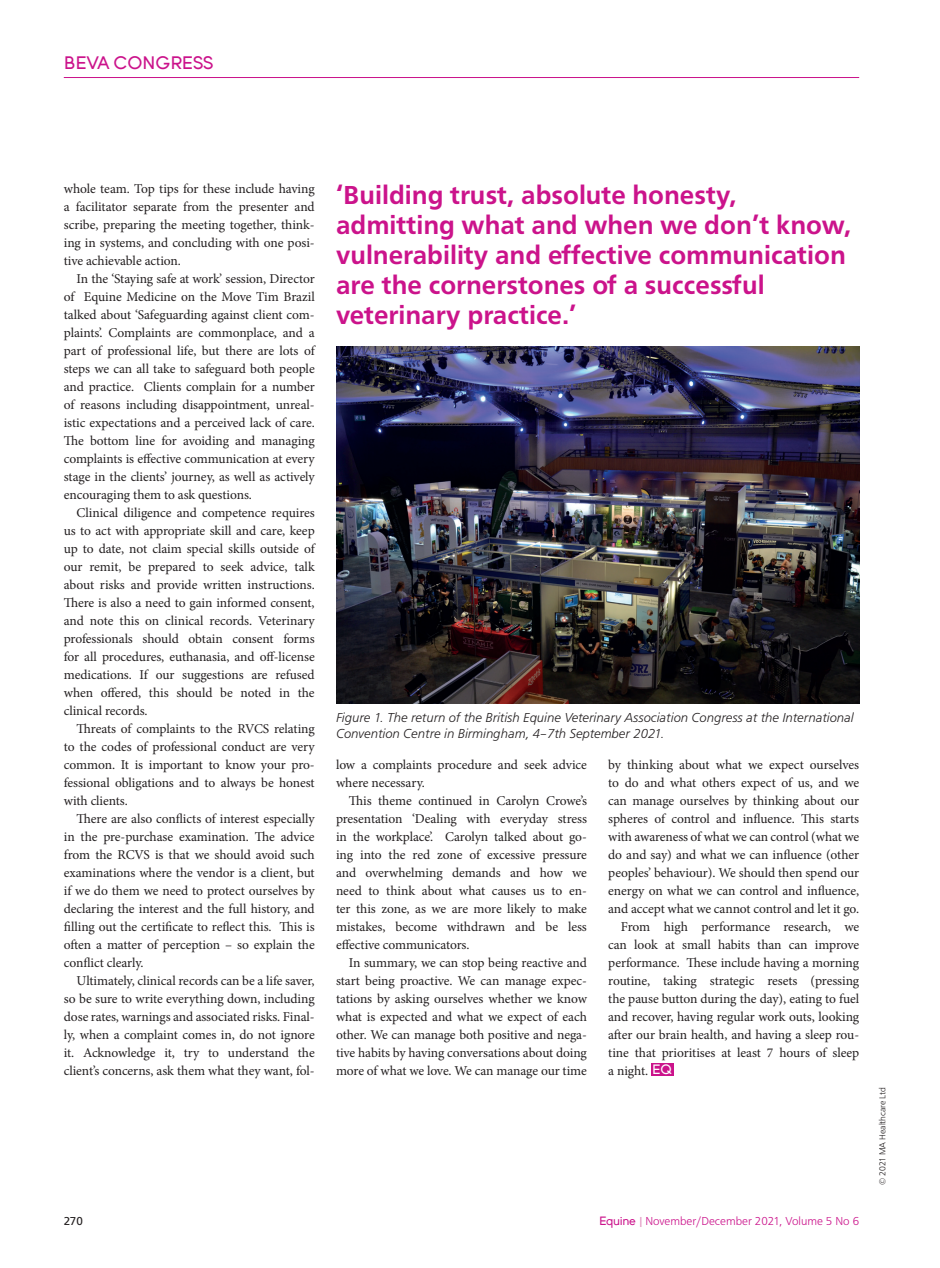
<style>
.page{position:relative;width:940px;height:1268px;background:#fff}
.page>*{position:absolute;margin:0;border:0;box-sizing:border-box;transform-origin:0 0}
.t1{font:500 27px/30px "Frutus T";color:#cb138b}
.t2{font:18px "Young";color:#cb138b}
.t3{font:13.5px/18px "Minion Pro";letter-spacing:-.01em;color:#231f20;text-align:justify}
.t4{font:italic 300 13.5px/16.2px "Frutus T";color:#231f20}
.t5{font:300 12px "Frutus T";color:#cb138b}
.t6{font:12px "Frutus T";color:#231f20}
.t7{font:300 9px "Frutus T";letter-spacing:-.01em;color:#231f20}
.s1{font-family:"Young";color:#fff}
.s2{font-family:"Young";font-weight:400}
.s3{font-weight:400;color:#e195c0}
</style>
<div class="page">
<img style="left:336px;top:347px;width:523px;height:356px">
<div style="left:651px;top:1063px;width:22px;height:12px;background:#cb138b"></div>
<hr style="left:64px;top:77px;width:795px;height:1px;background:#cb138b">
<h2 class="t2" style="left:64px;top:53px;width:151px">BEVA CONGRESS</h2>
<p class="t3" style="left:64px;top:180px;width:252px">whole team. Top tips for these include having a facilitator separate from the presenter and scribe, preparing the meeting together, think&shy;ing in systems, and concluding with one posi&shy;tive achievable action.</p>
<p class="t3" style="left:64px;top:269px;width:252px;text-indent:13px">In the ‘Staying safe at work’ session, Director of Equine Medicine on the Move Tim Brazil talked about ‘Safeguarding against client com&shy;plaints’. Complaints are commonplace, and a part of professional life, but there are lots of steps we can all take to safeguard both people and practice. Clients complain for a number of reasons including disappointment, unreal&shy;istic expectations and a perceived lack of care.<br>The bottom line for avoiding and managing complaints is effective communication at every stage in the clients’ journey, as well as actively encouraging them to ask questions.</p>
<p class="t3" style="left:64px;top:503px;width:252px;text-indent:13px">Clinical diligence and competence requires us to act with appropriate skill and care, keep up to date, not claim special skills outside of our remit, be prepared to seek advice, talk about risks and provide written instructions.<br>There is also a need to gain informed consent, and note this on clinical records. Veterinary professionals should obtain consent forms for all procedures, euthanasia, and off-license medications. If our suggestions are refused when offered, this should be noted in the clinical records.</p>
<p class="t3" style="left:64px;top:719px;width:252px;text-indent:13px">Threats of complaints to the RVCS relating to the codes of professional conduct are very common. It is important to know your pro&shy;fessional obligations and to always be honest with clients.</p>
<p class="t3" style="left:64px;top:809px;width:252px;text-indent:13px">There are also conflicts of interest especially in the pre-purchase examination. The advice from the RCVS is that we should avoid such examinations where the vendor is a client, but if we do them we need to protect ourselves by declaring the interest and the full history, and filling out the certificate to reflect this. This is often a matter of perception – so explain the conflict clearly.</p>
<p class="t3" style="left:64px;top:971px;width:252px;text-indent:13px">Ultimately, clinical records can be a life saver, so be sure to write everything down, including dose rates, warnings and associated risks. Final&shy;ly, when a complaint comes in, do not ignore it. Acknowledge it, try to understand the client’s concerns, ask them what they want, fol-</p>
<h1 class="t1" style="left:336px;top:180px;width:517px">‘Building trust, absolute honesty, admitting what and when we don’t know, vulnerability and effective communication are the cornerstones of a successful veterinary practice.’</h1>
<p class="t4" style="left:336px;top:709px;width:519px">Figure 1. The return of the British Equine Veterinary Association Congress at the International<br>Convention Centre in Birmingham, 4–7th September 2021.</p>
<p class="t3" style="left:336px;top:755px;width:252px">low a complaints procedure and seek advice where necessary.</p>
<p class="t3" style="left:336px;top:791px;width:252px;text-indent:13px">This theme continued in Carolyn Crowe’s presentation ‘Dealing with everyday stress in the workplace’. Carolyn talked about go&shy;ing into the red zone of excessive pressure and overwhelming demands and how we need to think about what causes us to en&shy;ter this zone, as we are more likely to make mistakes, become withdrawn and be less effective communicators.</p>
<p class="t3" style="left:336px;top:953px;width:252px;text-indent:13px">In summary, we can stop being reactive and start being proactive. We can manage expec&shy;tations by asking ourselves whether we know what is expected and what we expect of each other. We can manage both positive and nega&shy;tive habits by having conversations about doing more of what we love. We can manage our time</p>
<p class="t3" style="left:608px;top:756px;width:252px">by thinking about what we expect ourselves</p>
<p class="t3" style="left:608px;top:774px;width:252px">to do and what others expect of us, and we</p>
<p class="t3" style="left:608px;top:792px;width:252px">can manage ourselves by thinking about our</p>
<p class="t3" style="left:608px;top:809px;width:252px">spheres of control and influence. This starts</p>
<p class="t3" style="left:608px;top:827px;width:252px">with awareness of what we can control (what we</p>
<p class="t3" style="left:608px;top:845px;width:252px">do and say) and what we can influence (other</p>
<p class="t3" style="left:608px;top:863px;width:252px">peoples’ behaviour). We should then spend our</p>
<p class="t3" style="left:608px;top:881px;width:252px">energy on what we can control and influence,</p>
<p class="t3" style="left:608px;top:899px;width:252px">and accept what we cannot control and let it go.</p>
<p class="t3" style="left:621px;top:917px;width:240px">From high performance research, we</p>
<p class="t3" style="left:608px;top:935px;width:252px">can look at small habits than can improve</p>
<p class="t3" style="left:608px;top:953px;width:252px">performance. These include having a morning</p>
<p class="t3" style="left:608px;top:971px;width:252px">routine, taking strategic resets (pressing</p>
<p class="t3" style="left:608px;top:989px;width:252px">the pause button during the day), eating to fuel</p>
<p class="t3" style="left:608px;top:1007px;width:252px">and recover, having regular work outs, looking</p>
<p class="t3" style="left:608px;top:1025px;width:252px">after our brain health, and having a sleep rou-</p>
<p class="t3" style="left:608px;top:1043px;width:252px">tine that prioritises at least 7 hours of sleep</p>
<p class="t3" style="left:608px;top:1061px;width:66px">a night. <span class="s1">EQ</span></p>
<p class="t6" style="left:64px;top:1213px;width:21px">270</p>
<p class="t5" style="left:599px;top:1213px;width:262px"><span class="s2">Equine</span> <span class="s3">|</span> November/December 2021, Volume 5 No 6</p>
<p class="t7" style="left:877px;top:1184px;width:99px;rotate:-90deg">© 2021 MA Healthcare Ltd</p>
</div>
